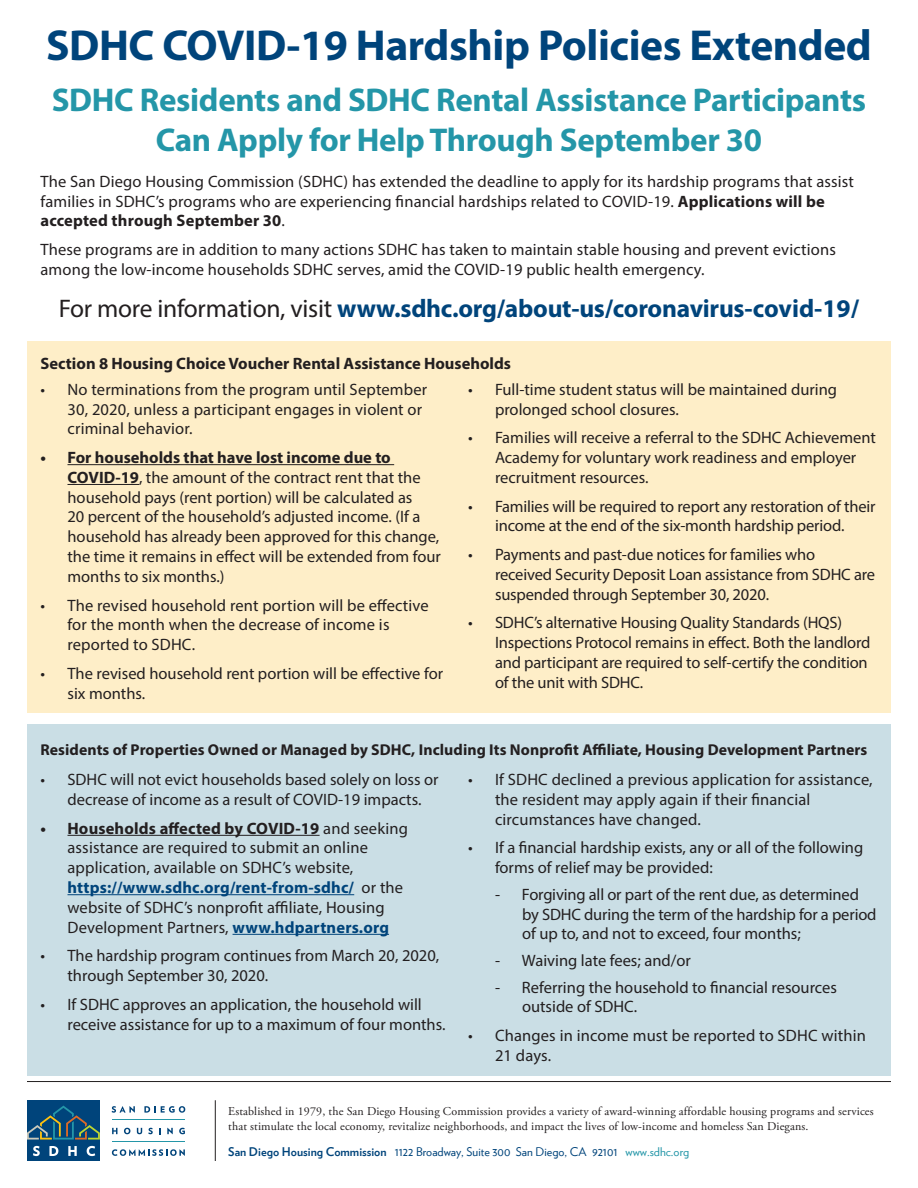
<style>
.page{position:relative;width:918px;height:1188px;background:#fff}
.page>*{position:absolute;margin:0;border:0;box-sizing:border-box;transform-origin:0 0}
.Body_Copy{font:700 43.5px "Myriad Pro";letter-spacing:-.01em;color:#00447b}
.Body_Copy-2{font:700 33px/39.6px "Myriad Pro";letter-spacing:-.01em;color:#2496a8;text-align:center}
.t1{font:700 25.5px "Myriad Pro";letter-spacing:-.01em;color:#00447b}
.t2{font:16.5px/19.8px "Myriad Pro";color:#231f20}
.t3{font:700 16.5px "Myriad Pro";color:#231f20}
.t4{font:700 15.75px "Myriad Pro";letter-spacing:.005em;color:#231f20}
.Body_Copy-3{font:12px/15px "Adobe Garamond Pro";letter-spacing:.01em;color:#231f20}
.t5{font:12px "Verlag";color:#00447b}
.s1{font-weight:700}
.s2{font-weight:400;color:#231f20}
.s3{font-weight:700;color:#00447b}
.s4{color:#2496a8}
</style>
<div class="page">
<hr style="left:27px;top:1081px;width:864px;height:1px;background:#231f20">
<hr style="left:215px;top:1100px;width:1px;height:61px;background:#231f20">
<svg style="left:112px;top:1106px;width:23px;height:7px"></svg>
<svg style="left:144px;top:1106px;width:41px;height:7px"></svg>
<svg style="left:112px;top:1128px;width:5px;height:6px"></svg>
<svg style="left:124px;top:1128px;width:6px;height:6px"></svg>
<svg style="left:137px;top:1128px;width:5px;height:6px"></svg>
<svg style="left:148px;top:1128px;width:5px;height:6px"></svg>
<svg style="left:159px;top:1128px;width:2px;height:6px"></svg>
<svg style="left:167px;top:1128px;width:6px;height:6px"></svg>
<svg style="left:179px;top:1128px;width:6px;height:6px"></svg>
<svg style="left:112px;top:1149px;width:73px;height:7px"></svg>
<hr style="left:112px;top:1119px;width:73px;height:1px;background:#2496a8">
<hr style="left:112px;top:1141px;width:73px;height:1px;background:#2496a8">
<div style="left:27px;top:1100px;width:73px;height:61px;background:#00447b"></div>
<svg style="left:33px;top:1146px;width:7px;height:10px"></svg>
<svg style="left:49px;top:1146px;width:9px;height:10px"></svg>
<svg style="left:68px;top:1146px;width:9px;height:10px"></svg>
<svg style="left:87px;top:1146px;width:8px;height:10px"></svg>
<svg style="left:27px;top:1106px;width:73px;height:34px"></svg>
<div style="left:27px;top:341px;width:864px;height:372px;background:#feeec8"></div>
<hr style="left:68px;top:464px;width:326px;height:1px;background:#231f20">
<hr style="left:68px;top:484px;width:71px;height:1px;background:#231f20">
<div style="left:27px;top:724px;width:864px;height:352px;background:#cadee5"></div>
<hr style="left:68px;top:835px;width:252px;height:1px;background:#231f20">
<hr style="left:68px;top:894px;width:286px;height:1px;background:#00447b">
<hr style="left:233px;top:934px;width:156px;height:1px;background:#00447b">
<p class="Body_Copy" style="left:46px;top:17px;width:827px">SDHC COVID-19 Hardship Policies Extended</p>
<p class="Body_Copy-2" style="left:52px;top:79px;width:816px">SDHC Residents and SDHC Rental Assistance Participants<br>Can Apply for Help Through September 30</p>
<p class="t2" style="left:40px;top:171px;width:815px">The San Diego Housing Commission (SDHC) has extended the deadline to apply for its hardship programs that assist families in SDHC’s programs who are experiencing financial hardships related to COVID-19. <span class="s1">Applications will be accepted through September 30</span>.</p>
<p class="t2" style="left:40px;top:239px;width:797px">These programs are in addition to many actions SDHC has taken to maintain stable housing and prevent evictions among the low-income households SDHC serves, amid the COVID-19 public health emergency.</p>
<p class="t1" style="left:59px;top:292px;width:802px"><span class="s2">For more information, visit</span> www.sdhc.org/about-us/coronavirus-covid-19/</p>
<p class="t3" style="left:40px;top:352px;width:472px">Section 8 Housing Choice Voucher Rental Assistance Households</p>
<p class="t2" style="left:68px;top:379px;width:361px;text-indent:-27px">• No terminations from the program until September<br>30, 2020, unless a participant engages in violent or criminal behavior.</p>
<p class="t2" style="left:68px;top:447px;width:375px;text-indent:-27px"><span class="s1">• For households that have lost income due to COVID-19</span>, the amount of the contract rent that the household pays (rent portion) will be calculated as<br>20 percent of the household’s adjusted income. (If a household has already been approved for this change, the time it remains in effect will be extended from four months to six months.)</p>
<p class="t2" style="left:68px;top:595px;width:363px;text-indent:-27px">• The revised household rent portion will be effective for the month when the decrease of income is reported to SDHC.</p>
<p class="t2" style="left:68px;top:663px;width:377px;text-indent:-27px">• The revised household rent portion will be effective for six months.</p>
<p class="t2" style="left:495px;top:379px;width:344px;text-indent:-27px">• Full-time student status will be maintained during prolonged school closures.</p>
<p class="t2" style="left:495px;top:428px;width:383px;text-indent:-27px">• Families will receive a referral to the SDHC Achievement<br>Academy for voluntary work readiness and employer recruitment resources.</p>
<p class="t2" style="left:468px;top:496px;width:409px;text-align:center">• Families will be required to report any restoration of their income at the end of the six-month hardship period.</p>
<p class="t2" style="left:495px;top:544px;width:382px;text-indent:-27px">• Payments and past-due notices for families who received Security Deposit Loan assistance from SDHC are suspended through September 30, 2020.</p>
<p class="t2" style="left:495px;top:613px;width:377px;text-indent:-27px">• SDHC’s alternative Housing Quality Standards (HQS)<br>Inspections Protocol remains in effect. Both the landlord and participant are required to self-certify the condition of the unit with SDHC.</p>
<p class="t4" style="left:40px;top:740px;width:828px">Residents of Properties Owned or Managed by SDHC, Including Its Nonprofit Affiliate, Housing Development Partners</p>
<p class="t2" style="left:40px;top:769px;width:400px;text-align:center">• SDHC will not evict households based solely on loss or decrease of income as a result of COVID-19 impacts.</p>
<p class="t2" style="left:68px;top:818px;width:342px;text-indent:-27px"><span class="s1">• Households affected by COVID-19</span> and seeking assistance are required to submit an online application, available on SDHC’s website, <span class="s3">https://www.sdhc.org/rent-from-sdhc/</span> or the website of SDHC’s nonprofit affiliate, Housing Development Partners, <span class="s3">www.hdpartners.org</span></p>
<p class="t2" style="left:68px;top:946px;width:373px;text-indent:-27px">• The hardship program continues from March 20, 2020, through September 30, 2020.</p>
<p class="t2" style="left:68px;top:994px;width:380px;text-indent:-27px">• If SDHC approves an application, the household will receive assistance for up to a maximum of four months.</p>
<p class="t2" style="left:495px;top:769px;width:379px;text-indent:-27px">• If SDHC declined a previous application for assistance, the resident may apply again if their financial circumstances have changed.</p>
<p class="t2" style="left:495px;top:838px;width:370px;text-indent:-27px">• If a financial hardship exists, any or all of the following forms of relief may be provided:</p>
<p class="t2" style="left:495px;top:884px;width:366px">- Forgiving all or part of the rent due, as determined</p>
<p class="t2" style="left:522px;top:904px;width:356px">by SDHC during the term of the hardship for a period</p>
<p class="t2" style="left:522px;top:924px;width:280px">of up to, and not to exceed, four months;</p>
<p class="t2" style="left:495px;top:950px;width:197px">- Waiving late fees; and/or</p>
<p class="t2" style="left:495px;top:977px;width:344px">- Referring the household to financial resources</p>
<p class="t2" style="left:522px;top:997px;width:117px">outside of SDHC.</p>
<p class="t2" style="left:495px;top:1025px;width:372px;text-indent:-27px">• Changes in income must be reported to SDHC within<br>21 days.</p>
<p class="Body_Copy-3" style="left:228px;top:1104px;width:647px">Established in 1979, the San Diego Housing Commission provides a variety of award-winning affordable housing programs and services that stimulate the local economy, revitalize neighborhoods, and impact the lives of low-income and homeless San Diegans.</p>
<p class="t5" style="left:228px;top:1142px;width:463px"><span class="s1">San Diego Housing Commission</span> 1122 Broadway, Suite 300 San Diego, CA 92101 <span class="s4">www.sdhc.org</span></p>
</div>
